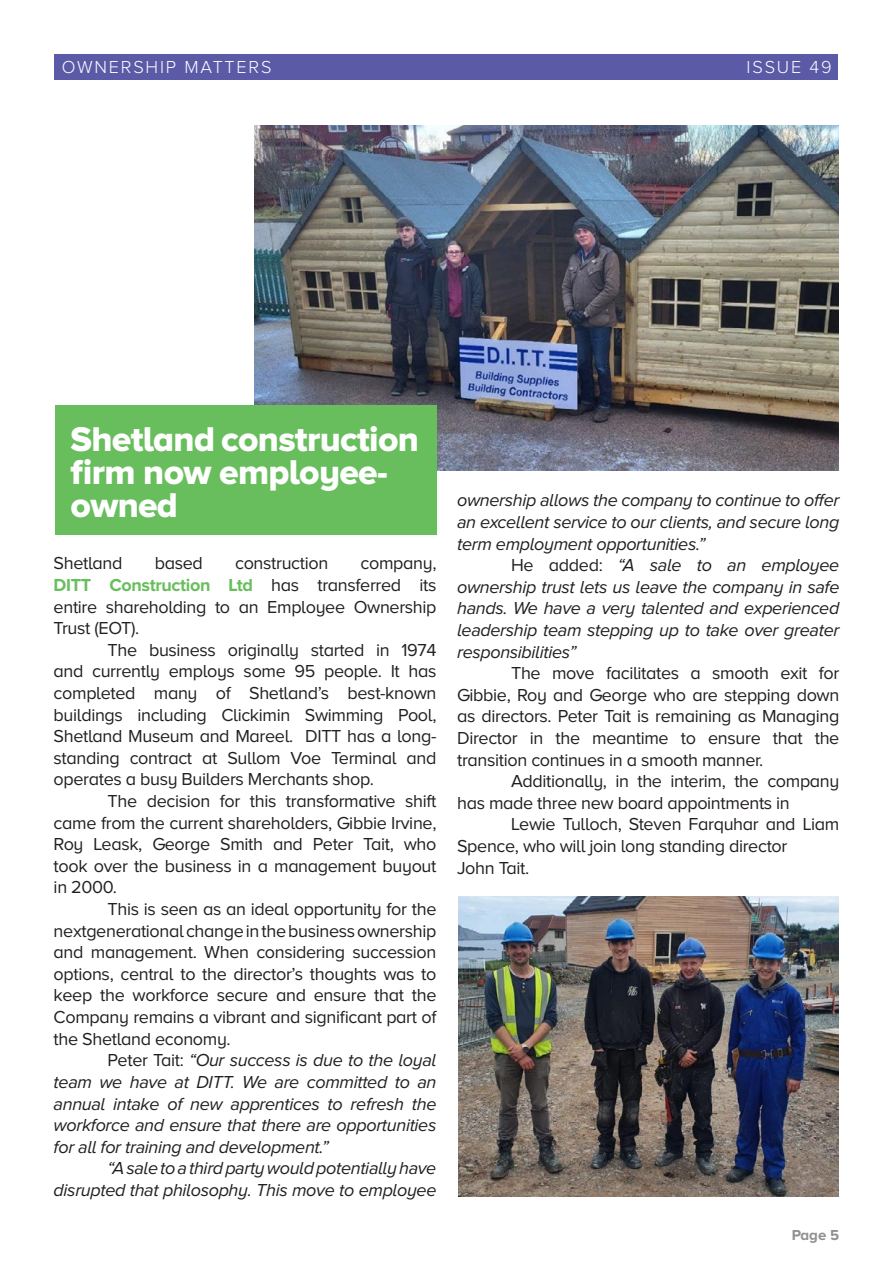
<style>
.page{position:relative;width:893px;height:1263px;background:#fff}
.page>*{position:absolute;margin:0;border:0;box-sizing:border-box;transform-origin:0 0}
.t1{font:35.7px/32.7px "Proxima Nova A Extrabld";letter-spacing:-.02em;color:#fff}
.t2{font:18px/21.6px "Proxima Nova A";letter-spacing:-.02em;color:#231f20;text-align:justify}
.t3{font:italic 18px/21.6px "Proxima Nova A";letter-spacing:-.02em;color:#231f20;text-align:justify}
.t4{font:300 18px "Proxima Nova A";letter-spacing:.1em;color:#fff}
.t5{font:700 15px "Proxima Nova A";color:#231f20}
.s1{font-weight:700;color:#68be5c}
.s2{font-style:normal}
</style>
<div class="page">
<div style="left:54px;top:54px;width:783px;height:26px;background:#5b5aa7"></div>
<img style="left:255px;top:125px;width:583px;height:345px">
<div style="left:55px;top:406px;width:382px;height:129px;background:#68be5c"></div>
<img style="left:458px;top:896px;width:380px;height:300px">
<p class="t4" style="left:62px;top:57px;width:211px">OWNERSHIP MATTERS</p>
<p class="t4" style="left:747px;top:57px;width:86px">ISSUE 49</p>
<p class="t1" style="left:71px;top:422px;width:350px">Shetland construction firm now employee&shy;owned</p>
<p class="t2" style="left:54px;top:552px;width:70px">Shetland</p>
<p class="t2" style="left:155px;top:552px;width:50px">based</p>
<p class="t2" style="left:235px;top:552px;width:95px">construction</p>
<p class="t2" style="left:54px;top:552px;width:384px;text-indent:307px">company, <span class="s1">DITT Construction Ltd</span> has transferred its entire shareholding to an Employee Ownership Trust (EOT).</p>
<p class="t2" style="left:54px;top:639px;width:384px;text-indent:54px">The business originally started in 1974 and currently employs some 95 people. It has completed many of Shetland’s best-known buildings including Clickimin Swimming Pool, Shetland Museum and Mareel. DITT has a long&shy;standing contract at Sullom Voe Terminal and operates a busy Builders Merchants shop.</p>
<p class="t2" style="left:54px;top:790px;width:384px;text-indent:54px">The decision for this transformative shift came from the current shareholders, Gibbie Irvine, Roy Leask, George Smith and Peter Tait, who took over the business in a management buyout in 2000.</p>
<p class="t2" style="left:54px;top:898px;width:384px;text-indent:54px">This is seen as an ideal opportunity for the nextgenerational change in the business ownership and management. When considering succession options, central to the director’s thoughts was to keep the workforce secure and ensure that the Company remains a vibrant and significant part of the Shetland economy.</p>
<p class="t3" style="left:54px;top:1049px;width:384px;text-indent:54px"><span class="s2">Peter Tait:</span> “Our success is due to the loyal team we have at DITT. We are committed to an annual intake of new apprentices to refresh the workforce and ensure that there are opportunities for all for training and development.”</p>
<p class="t3" style="left:54px;top:1157px;width:384px;text-align:right">“A sale to a third party would potentially have disrupted that philosophy. This move to employee</p>
<p class="t3" style="left:457px;top:489px;width:384px">ownership allows the company to continue to offer an excellent service to our clients, and secure long term employment opportunities.”</p>
<p class="t3" style="left:457px;top:554px;width:384px;text-indent:54px"><span class="s2">He added:</span> “A sale to an employee ownership trust lets us leave the company in safe hands. We have a very talented and experienced leadership team stepping up to take over greater responsibilities”</p>
<p class="t2" style="left:457px;top:662px;width:384px;text-indent:54px">The move facilitates a smooth exit for Gibbie, Roy and George who are stepping down as directors. Peter Tait is remaining as Managing Director in the meantime to ensure that the transition continues in a smooth manner.</p>
<p class="t2" style="left:457px;top:770px;width:384px;text-indent:54px">Additionally, in the interim, the company has made three new board appointments in</p>
<p class="t2" style="left:457px;top:813px;width:384px;text-indent:54px">Lewie Tulloch, Steven Farquhar and Liam<br>Spence, who will join long standing director</p>
<p class="t2" style="left:457px;top:857px;width:74px">John Tait.</p>
<p class="t5" style="left:791px;top:1226px;width:49px">Page 5</p>
</div>
